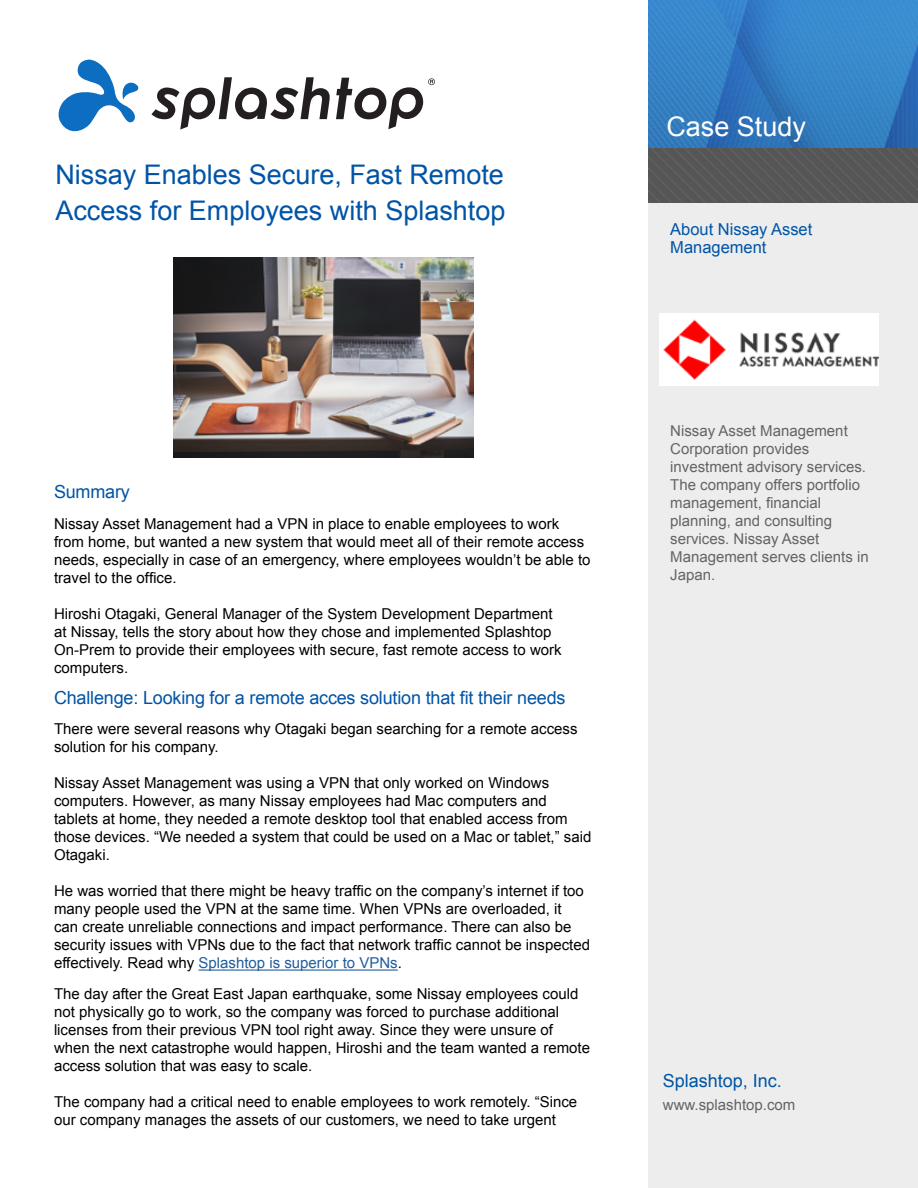
<style>
.page{position:relative;width:918px;height:1188px;background:#fff}
.page>*{position:absolute;margin:0;border:0;box-sizing:border-box;transform-origin:0 0}
.t1{font:27px/36px "Arial";color:#0054a6}
.t2{font:27px "Arial";color:#fff}
.t3{font:18px "Arial";letter-spacing:-.01em;color:#0054a6}
.t4{font:16.5px/18px "Arial";color:#0054a6}
.t5{font:15px/18px "Arial";color:#000}
.t6{font:15px/18px "Arial";color:#636466}
.s1{color:#215e9e}
</style>
<div class="page">
<img style="left:648px;top:0;width:270px;height:148px">
<div style="left:648px;top:202px;width:270px;height:986px;background:#ededee"></div>
<div style="left:648px;top:148px;width:270px;height:54px;background:#565656"></div>
<hr style="left:199px;top:970px;width:199px;height:1px;background:#215e9e">
<svg style="left:151px;top:77px;width:179px;height:53px"></svg>
<svg style="left:336px;top:78px;width:99px;height:51px"></svg>
<svg style="left:58px;top:60px;width:81px;height:72px"></svg>
<img style="left:660px;top:314px;width:218px;height:72px">
<img style="left:173px;top:258px;width:300px;height:200px">
<h1 class="t1" style="left:55px;top:156px;width:452px">Nissay Enables Secure, Fast Remote<br>Access for Employees with Splashtop</h1>
<p class="t3" style="left:54px;top:479px;width:77px">Summary</p>
<p class="t5" style="left:54px;top:514px;width:538px">Nissay Asset Management had a VPN in place to enable employees to work from home, but wanted a new system that would meet all of their remote access needs, especially in case of an emergency, where employees wouldn’t be able to travel to the office.</p>
<p class="t5" style="left:54px;top:604px;width:509px">Hiroshi Otagaki, General Manager of the System Development Department at Nissay, tells the story about how they chose and implemented Splashtop On-Prem to provide their employees with secure, fast remote access to work computers.</p>
<p class="t3" style="left:54px;top:685px;width:513px">Challenge: Looking for a remote acces solution that fit their needs</p>
<p class="t5" style="left:54px;top:720px;width:525px">There were several reasons why Otagaki began searching for a remote access solution for his company.</p>
<p class="t5" style="left:54px;top:774px;width:539px">Nissay Asset Management was using a VPN that only worked on Windows computers. However, as many Nissay employees had Mac computers and tablets at home, they needed a remote desktop tool that enabled access from those devices. “We needed a system that could be used on a Mac or tablet,” said Otagaki.</p>
<p class="t5" style="left:54px;top:882px;width:538px">He was worried that there might be heavy traffic on the company’s internet if too many people used the VPN at the same time. When VPNs are overloaded, it<br>can create unreliable connections and impact performance. There can also be security issues with VPNs due to the fact that network traffic cannot be inspected effectively. Read why <span class="s1">Splashtop is superior to VPNs</span>.</p>
<p class="t5" style="left:54px;top:985px;width:538px">The day after the Great East Japan earthquake, some Nissay employees could not physically go to work, so the company was forced to purchase additional licenses from their previous VPN tool right away. Since they were unsure of when the next catastrophe would happen, Hiroshi and the team wanted a remote access solution that was easy to scale.</p>
<p class="t5" style="left:54px;top:1093px;width:525px">The company had a critical need to enable employees to work remotely. “Since our company manages the assets of our customers, we need to take urgent</p>
<h1 class="t2" style="left:666px;top:107px;width:141px">Case Study</h1>
<p class="t4" style="left:670px;top:220px;width:144px">About Nissay Asset<br>Management</p>
<p class="t6" style="left:670px;top:422px;width:200px">Nissay Asset Management<br>Corporation provides investment advisory services.<br>The company offers portfolio management, financial planning, and consulting services. Nissay Asset<br>Management serves clients in<br>Japan.</p>
<p class="t3" style="left:663px;top:1069px;width:121px">Splashtop, Inc.</p>
<p class="t6" style="left:663px;top:1096px;width:134px">www.splashtop.com</p>
</div>
